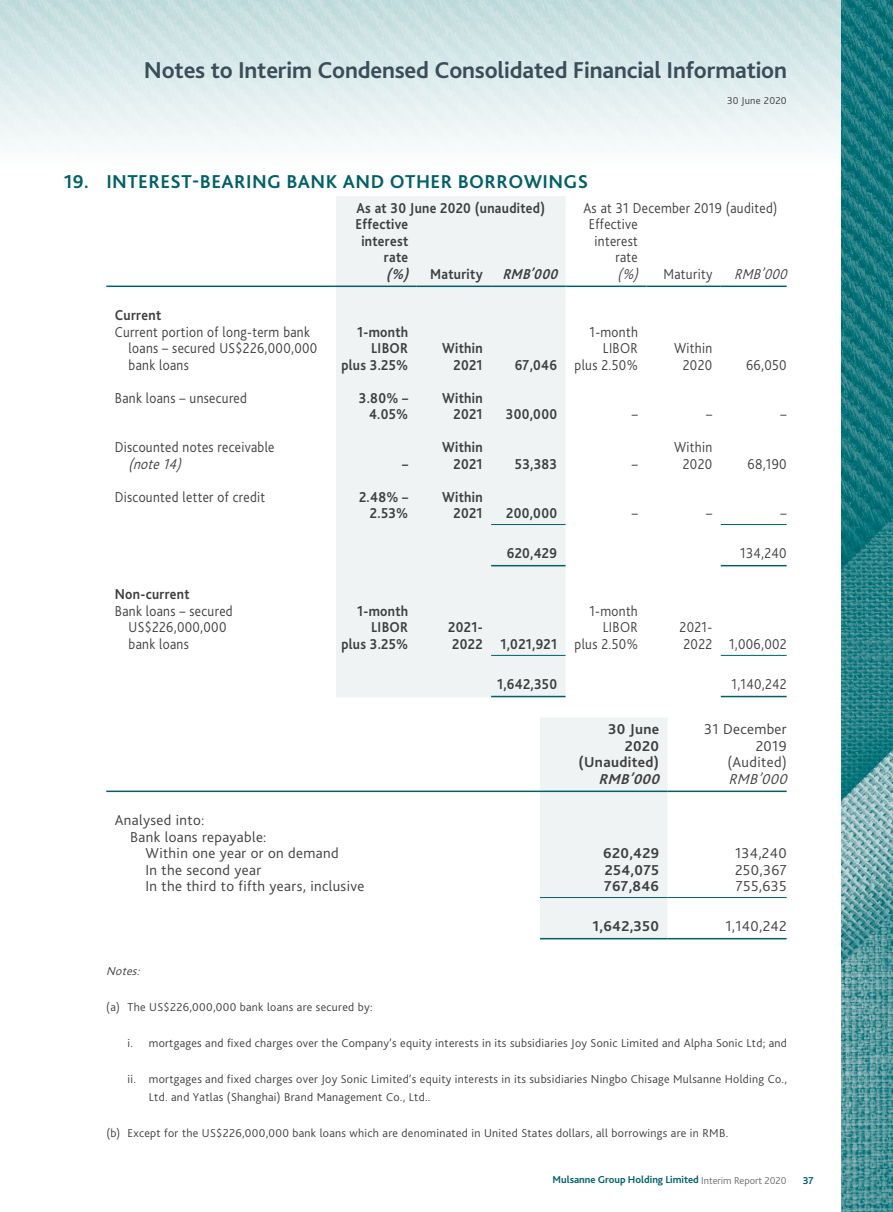
<style>
.page{position:relative;width:893px;height:1212px;background:#fff}
.page>*{position:absolute;margin:0;border:0;box-sizing:border-box;transform-origin:0 0}
.t1{font:700 24px "Bliss 2";letter-spacing:-.01em;color:#3a4d58}
.t2{font:700 19.5px "Bliss 2";letter-spacing:.02em;color:#006068}
.t3{font:300 15px/16.5px "Bliss 2";letter-spacing:.025em;color:#3e3e3f;text-align:right;scale:.9 1}
.t4{font:700 15px/16.5px "Bliss 2";letter-spacing:.02em;color:#3e3e3f;text-align:right;scale:.9 1}
.t5{font:300 15px/16.5px "Bliss 2";letter-spacing:.025em;color:#3e3e3f;text-align:right}
.t6{font:700 15px/16.5px "Bliss 2";letter-spacing:.02em;color:#3e3e3f;text-align:right}
.t7{font:italic 300 15px "Bliss 2";color:#3e3e3f;scale:.9 1}
.t8{font:italic 700 15px "Bliss 2";color:#3e3e3f;scale:.9 1}
.t9{font:italic 700 15px "Bliss 2";color:#3e3e3f}
.t10{font:italic 300 15px "Bliss 2";color:#3e3e3f}
.t11{font:300 12px/18px "Bliss 2";letter-spacing:.025em;color:#3e3e3f}
.t12{font:italic 300 12px "Bliss 2";color:#3e3e3f}
.t13{font:700 10.5px "Bliss 2";color:#006068}
.t14{font:300 10.5px "Bliss 2";letter-spacing:.025em;color:#3e3e3f}
.s1{font-style:italic}
.s2{font-weight:300;color:#6c6d70}
</style>
<div class="page">
<img style="left:0;top:0;width:842px;height:170px">
<img style="left:842px;top:0;width:51px;height:1212px">
<div style="left:336px;top:196px;width:230px;height:501px;background:#eff3f4"></div>
<hr style="left:106px;top:286px;width:230px;height:1px;background:#006068">
<hr style="left:336px;top:286px;width:81px;height:1px;background:#006068">
<hr style="left:417px;top:286px;width:74px;height:1px;background:#006068">
<hr style="left:491px;top:286px;width:75px;height:1px;background:#006068">
<hr style="left:566px;top:286px;width:80px;height:1px;background:#006068">
<hr style="left:646px;top:286px;width:75px;height:1px;background:#006068">
<hr style="left:721px;top:286px;width:66px;height:1px;background:#006068">
<hr style="left:491px;top:524px;width:75px;height:1px;background:#006068">
<hr style="left:721px;top:524px;width:66px;height:1px;background:#006068">
<hr style="left:491px;top:565px;width:75px;height:1px;background:#006068">
<hr style="left:721px;top:565px;width:66px;height:1px;background:#006068">
<hr style="left:491px;top:655px;width:75px;height:1px;background:#006068">
<hr style="left:721px;top:655px;width:66px;height:1px;background:#006068">
<hr style="left:491px;top:696px;width:75px;height:1px;background:#006068">
<hr style="left:721px;top:696px;width:66px;height:1px;background:#006068">
<div style="left:540px;top:718px;width:128px;height:220px;background:#eff3f4"></div>
<hr style="left:106px;top:790px;width:434px;height:2px;background:#006068">
<hr style="left:540px;top:790px;width:128px;height:2px;background:#006068">
<hr style="left:668px;top:790px;width:119px;height:2px;background:#006068">
<hr style="left:540px;top:897px;width:128px;height:1px;background:#006068">
<hr style="left:668px;top:897px;width:119px;height:1px;background:#006068">
<hr style="left:540px;top:938px;width:128px;height:1px;background:#006068">
<hr style="left:668px;top:938px;width:119px;height:1px;background:#006068">
<h1 class="t1" style="left:144px;top:55px;width:645px">Notes to Interim Condensed Consolidated Financial Information</h1>
<p class="t14" style="left:727px;top:94px;width:61px">30 June 2020</p>
<h2 class="t2" style="left:64px;top:169px;width:526px">19. INTEREST-BEARING BANK AND OTHER BORROWINGS</h2>
<p class="t4" style="left:356px;top:199px;width:211px">As at 30 June 2020 (unaudited)</p>
<p class="t3" style="left:583px;top:199px;width:217px">As at 31 December 2019 (audited)</p>
<p class="t4" style="left:355px;top:215px;width:60px">Effective</p>
<p class="t4" style="left:361px;top:232px;width:54px">interest</p>
<p class="t4" style="left:384px;top:248px;width:29px">rate</p>
<p class="t4" style="left:386px;top:265px;width:109px"><span class="s1">(%)</span> Maturity</p>
<p class="t8" style="left:502px;top:264px;width:68px">RMB’000</p>
<p class="t3" style="left:589px;top:215px;width:56px">Effective interest rate</p>
<p class="t7" style="left:618px;top:264px;width:29px">(%)</p>
<p class="t3" style="left:663px;top:265px;width:56px">Maturity</p>
<p class="t7" style="left:734px;top:264px;width:65px">RMB’000</p>
<p class="t4" style="left:115px;top:306px;width:53px">Current</p>
<p class="t3" style="left:129px;top:323px;width:211px;text-align:left;text-indent:-14px">Current portion of long-term bank loans – secured US$226,000,000 bank loans</p>
<p class="t4" style="left:341px;top:323px;width:76px">1-month<br>LIBOR<br>plus 3.25%</p>
<p class="t4" style="left:442px;top:339px;width:46px">Within<br>2021</p>
<p class="t3" style="left:115px;top:389px;width:148px">Bank loans – unsecured</p>
<p class="t4" style="left:359px;top:389px;width:56px">3.80% –<br>4.05%</p>
<p class="t4" style="left:442px;top:389px;width:46px">Within<br>2021</p>
<p class="t3" style="left:115px;top:438px;width:179px">Discounted notes receivable</p>
<p class="t7" style="left:129px;top:454px;width:65px">(note14)</p>
<p class="t4" style="left:402px;top:455px;width:8px">–</p>
<p class="t4" style="left:442px;top:438px;width:46px">Within<br>2021</p>
<p class="t3" style="left:115px;top:488px;width:169px">Discounted letter of credit</p>
<p class="t4" style="left:359px;top:488px;width:56px">2.48% –<br>2.53%</p>
<p class="t4" style="left:442px;top:488px;width:46px">Within<br>2021</p>
<p class="t4" style="left:515px;top:356px;width:49px">67,046</p>
<p class="t3" style="left:575px;top:323px;width:72px">1-month<br>LIBOR<br>plus 2.50%</p>
<p class="t3" style="left:674px;top:339px;width:44px;text-align:center">Within<br>2020</p>
<p class="t3" style="left:746px;top:356px;width:47px">66,050</p>
<p class="t4" style="left:506px;top:405px;width:58px">300,000</p>
<p class="t3" style="left:632px;top:405px;width:8px">–</p>
<p class="t3" style="left:706px;top:405px;width:8px">–</p>
<p class="t3" style="left:781px;top:405px;width:8px">–</p>
<p class="t4" style="left:515px;top:455px;width:48px">53,383</p>
<p class="t3" style="left:632px;top:455px;width:8px">–</p>
<p class="t3" style="left:674px;top:438px;width:44px;text-align:center">Within<br>2020</p>
<p class="t3" style="left:747px;top:455px;width:45px">68,190</p>
<p class="t4" style="left:506px;top:504px;width:58px">200,000</p>
<p class="t3" style="left:632px;top:504px;width:8px">–</p>
<p class="t3" style="left:706px;top:504px;width:8px">–</p>
<p class="t3" style="left:781px;top:504px;width:8px">–</p>
<p class="t4" style="left:507px;top:544px;width:57px">620,429</p>
<p class="t3" style="left:740px;top:544px;width:53px">134,240</p>
<p class="t4" style="left:115px;top:586px;width:85px">Non-current</p>
<p class="t3" style="left:129px;top:602px;width:117px;text-align:left;text-indent:-14px">Bank loans – secured<br>US$226,000,000 bank loans</p>
<p class="t4" style="left:341px;top:602px;width:76px">1-month<br>LIBOR<br>plus 3.25%</p>
<p class="t4" style="left:448px;top:619px;width:122px;text-align:left">2021-<br>2022 1,021,921</p>
<p class="t3" style="left:575px;top:602px;width:72px">1-month<br>LIBOR<br>plus 2.50%</p>
<p class="t3" style="left:680px;top:619px;width:120px;text-align:left">2021-<br>2022 1,006,002</p>
<p class="t4" style="left:497px;top:675px;width:68px">1,642,350</p>
<p class="t3" style="left:731px;top:675px;width:63px">1,140,242</p>
<p class="t6" style="left:608px;top:720px;width:52px">30 June<br>2020</p>
<p class="t5" style="left:704px;top:720px;width:84px">31 December<br>2019</p>
<p class="t6" style="left:579px;top:753px;width:82px">(Unaudited)</p>
<p class="t5" style="left:727px;top:753px;width:61px">(Audited)</p>
<p class="t9" style="left:598px;top:769px;width:67px">RMB’000</p>
<p class="t10" style="left:728px;top:769px;width:65px">RMB’000</p>
<p class="t5" style="left:115px;top:811px;width:91px">Analysed into:</p>
<p class="t5" style="left:130px;top:828px;width:138px">Bank loans repayable:</p>
<p class="t5" style="left:145px;top:844px;width:195px">Within one year or on demand</p>
<p class="t6" style="left:603px;top:844px;width:57px">620,429</p>
<p class="t5" style="left:735px;top:844px;width:53px">134,240</p>
<p class="t5" style="left:145px;top:861px;width:117px">In the second year</p>
<p class="t6" style="left:605px;top:861px;width:56px">254,075</p>
<p class="t5" style="left:735px;top:861px;width:53px">250,367</p>
<p class="t5" style="left:145px;top:877px;width:220px">In the third to fifth years, inclusive</p>
<p class="t6" style="left:604px;top:877px;width:56px">767,846</p>
<p class="t5" style="left:736px;top:877px;width:52px">755,635</p>
<p class="t6" style="left:592px;top:917px;width:68px">1,642,350</p>
<p class="t5" style="left:725px;top:917px;width:63px">1,140,242</p>
<p class="t12" style="left:106px;top:964px;width:38px">Notes:</p>
<p class="t11" style="left:106px;top:998px;width:268px">(a) The US$226,000,000 bank loans are secured by:</p>
<p class="t11" style="left:128px;top:1034px;width:661px">i. mortgages and fixed charges over the Company’s equity interests in its subsidiaries Joy Sonic Limited and Alpha Sonic Ltd; and</p>
<p class="t11" style="left:149px;top:1070px;width:640px;text-indent:-21px">ii. mortgages and fixed charges over Joy Sonic Limited’s equity interests in its subsidiaries Ningbo Chisage Mulsanne Holding Co.,<br>Ltd. and Yatlas (Shanghai) Brand Management Co., Ltd..</p>
<p class="t11" style="left:106px;top:1124px;width:623px">(b) Except for the US$226,000,000 bank loans which are denominated in United States dollars, all borrowings are in RMB.</p>
<p class="t13" style="left:552px;top:1173px;width:236px">Mulsanne Group Holding Limited <span class="s2">Interim Report 2020</span></p>
<p class="t13" style="left:803px;top:1174px;width:13px">37</p>
</div>
